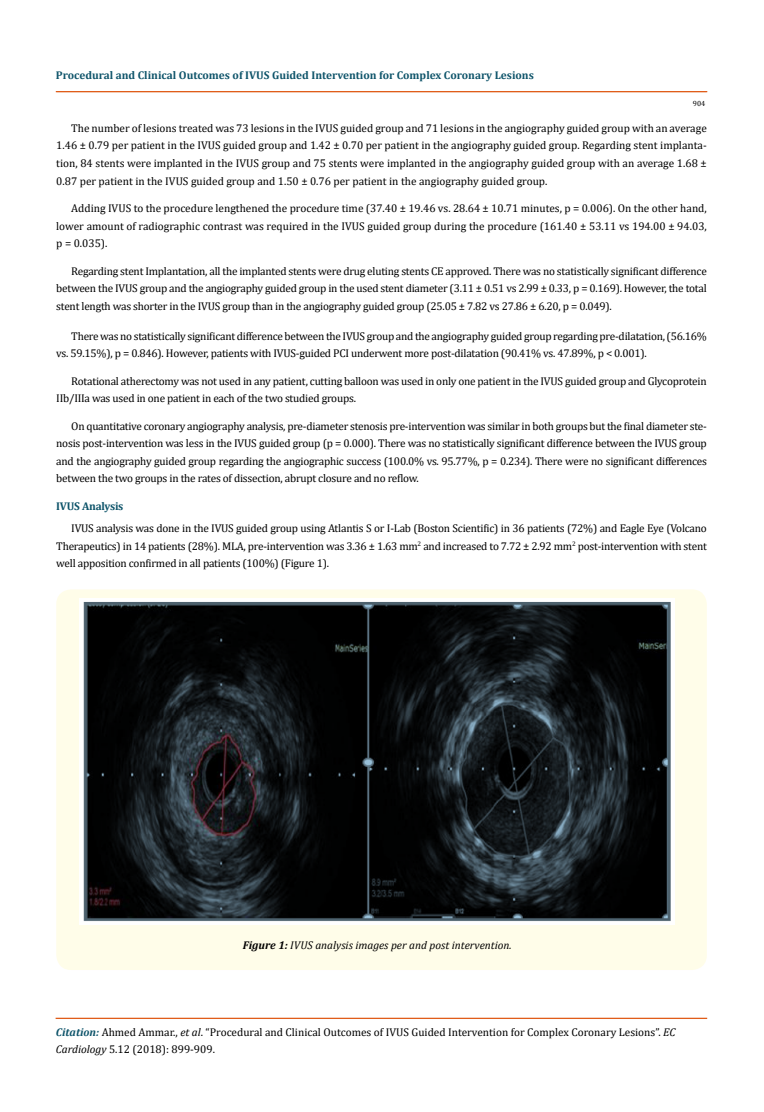
<style>
.page{position:relative;width:764px;height:1112px;background:#fff}
.page>*{position:absolute;margin:0;border:0;box-sizing:border-box;transform-origin:0 0}
.t1{font:11.25px/17.5px "Cambria";letter-spacing:-.02em;color:#000;text-align:justify}
.t2{font:11.25px/17.5px "Cambria";color:#000}
.t3{font:700 11.25px "Cambria";color:#0e546a}
.t4{font:italic 11.25px "Cambria";color:#000}
.t5{font:700 11.25px "Cambria";letter-spacing:-.02em;color:#0e546a}
.t6{font:7.5px "Cambria";color:#000}
.s1{font-weight:700}
.s2{font-weight:700;font-style:italic;color:#0e546a}
.s3{font-style:italic}
</style>
<div class="page">
<hr style="left:56px;top:91px;width:651px;height:1px;background:#e05d1a">
<hr style="left:56px;top:1018px;width:650px;height:1px;background:#e05d1a">
<div style="left:56px;top:589px;width:651px;height:380px;background:#fffde9;border-radius:15px"></div>
<img style="left:79px;top:598px;width:595px;height:326px">
<p class="t3" style="left:56px;top:67px;width:479px">Procedural and Clinical Outcomes of IVUS Guided Intervention for Complex Coronary Lesions</p>
<p class="t6" style="left:693px;top:99px;width:14px">904</p>
<p class="t1" style="left:56px;top:119px;width:652px;text-indent:15px">The number of lesions treated was 73 lesions in the IVUS guided group and 71 lesions in the angiography guided group with an average 1.46 ± 0.79 per patient in the IVUS guided group and 1.42 ± 0.70 per patient in the angiography guided group. Regarding stent implanta&shy;tion, 84 stents were implanted in the IVUS group and 75 stents were implanted in the angiography guided group with an average 1.68 ± 0.87 per patient in the IVUS guided group and 1.50 ± 0.76 per patient in the angiography guided group.</p>
<p class="t1" style="left:56px;top:199px;width:652px;text-indent:15px">Adding IVUS to the procedure lengthened the procedure time (37.40 ± 19.46 vs. 28.64 ± 10.71 minutes, p = 0.006). On the other hand, lower amount of radiographic contrast was required in the IVUS guided group during the procedure (161.40 ± 53.11 vs 194.00 ± 94.03, p = 0.035).</p>
<p class="t1" style="left:56px;top:262px;width:652px;text-indent:15px">Regarding stent Implantation, all the implanted stents were drug eluting stents CE approved. There was no statistically significant difference between the IVUS group and the angiography guided group in the used stent diameter (3.11 ± 0.51 vs 2.99 ± 0.33, p = 0.169). However, the total stent length was shorter in the IVUS group than in the angiography guided group (25.05 ± 7.82 vs 27.86 ± 6.20, p = 0.049).</p>
<p class="t1" style="left:56px;top:327px;width:652px;text-indent:15px">There was no statistically significant difference between the IVUS group and the angiography guided group regarding pre-dilatation, (56.16% vs. 59.15%), p = 0.846). However, patients with IVUS-guided PCI underwent more post-dilatation (90.41% vs. 47.89%, p &lt; 0.001).</p>
<p class="t1" style="left:56px;top:372px;width:652px;text-indent:15px">Rotational atherectomy was not used in any patient, cutting balloon was used in only one patient in the IVUS guided group and Glycoprotein<br>IIb/IIIa was used in one patient in each of the two studied groups.</p>
<p class="t1" style="left:56px;top:417px;width:652px;text-indent:15px">On quantitative coronary angiography analysis, pre-diameter stenosis pre-intervention was similar in both groups but the final diameter ste&shy;nosis post-intervention was less in the IVUS guided group (p = 0.000). There was no statistically significant difference between the IVUS group and the angiography guided group regarding the angiographic success (100.0% vs. 95.77%, p = 0.234). There were no significant differences between the two groups in the rates of dissection, abrupt closure and no reflow.</p>
<p class="t5" style="left:56px;top:498px;width:69px">IVUS Analysis</p>
<p class="t1" style="left:56px;top:519px;width:652px;text-indent:15px">IVUS analysis was done in the IVUS guided group using Atlantis S or I-Lab (Boston Scientific) in 36 patients (72%) and Eagle Eye (Volcano Therapeutics) in 14 patients (28%). MLA, pre-intervention was 3.36 ± 1.63 mm<sup>2</sup> and increased to 7.72 ± 2.92 mm<sup>2</sup> post-intervention with stent well apposition confirmed in all patients (100%) (Figure 1).</p>
<p class="t4" style="left:243px;top:936px;width:270px"><span class="s1">Figure 1:</span> IVUS analysis images per and post intervention.</p>
<p class="t2" style="left:56px;top:1023px;width:621px"><span class="s2">Citation:</span> Ahmed Ammar., <span class="s3">et al</span>. “Procedural and Clinical Outcomes of IVUS Guided Intervention for Complex Coronary Lesions”. <span class="s3">EC<br>Cardiology</span> 5.12 (2018): 899-909.</p>
</div>
